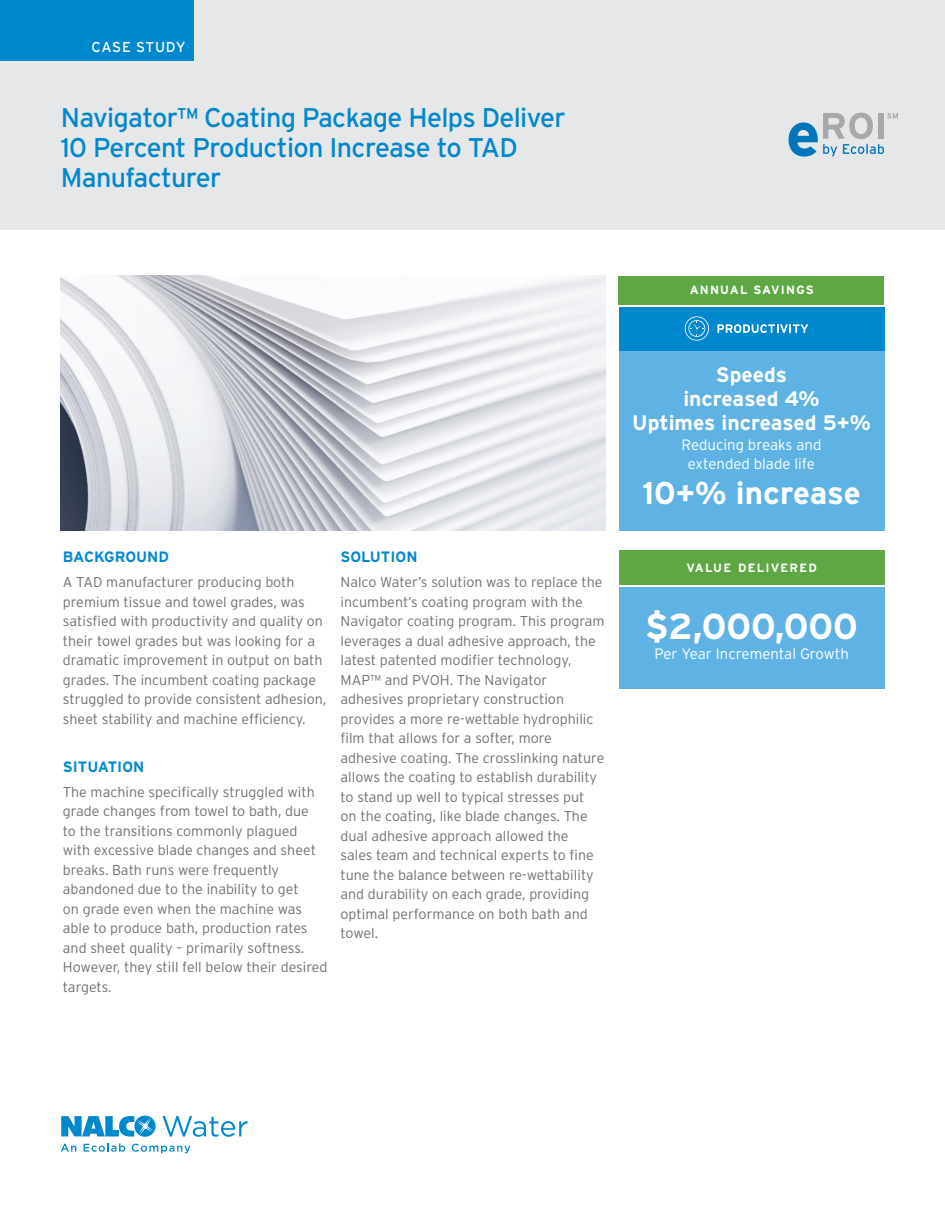
<style>
.page{position:relative;width:945px;height:1215px;background:#fff}
.page>*{position:absolute;margin:0;border:0;box-sizing:border-box;transform-origin:0 0}
.t1{font:700 36px "Interstate";color:#fff}
.t2{font:700 31.5px "Interstate";color:#fff}
.t3{font:27px/30px "Interstate";letter-spacing:-.025em;color:#0088ce}
.t4{font:700 21px/24px "Interstate";color:#fff;text-align:center}
.t5{font:300 15px/19.5px "Interstate";color:#fff;text-align:center}
.t6{font:700 15px "Interstate";color:#0088ce}
.t7{font:14.4px "Interstate";letter-spacing:.04em;color:#fff}
.t8{font:300 14.25px/19.5px "Interstate";color:#717074}
.t9{font:700 12px "Interstate";letter-spacing:.1em;color:#fff}
</style>
<div class="page">
<div style="left:0;top:0;width:945px;height:230px;background:#e6e7e9"></div>
<div style="left:619px;top:307px;width:265px;height:224px;background:#5eb3e4"></div>
<div style="left:619px;top:587px;width:265px;height:101px;background:#5eb3e4"></div>
<svg style="left:789px;top:113px;width:109px;height:44px"></svg>
<div style="left:619px;top:276px;width:265px;height:29px;background:#5ea744"></div>
<div style="left:619px;top:550px;width:265px;height:35px;background:#5ea744"></div>
<div style="left:619px;top:307px;width:265px;height:43px;background:#0088ce"></div>
<svg style="left:717px;top:324px;width:91px;height:9px"></svg>
<svg style="left:685px;top:316px;width:24px;height:25px"></svg>
<svg style="left:61px;top:1144px;width:15px;height:8px"></svg>
<svg style="left:84px;top:1143px;width:41px;height:9px"></svg>
<svg style="left:132px;top:1144px;width:58px;height:9px"></svg>
<svg style="left:61px;top:1116px;width:95px;height:21px"></svg>
<svg style="left:163px;top:1116px;width:85px;height:21px"></svg>
<div style="left:0;top:0;width:194px;height:61px;background:#0088ce"></div>
<img style="left:61px;top:276px;width:544px;height:255px">
<p class="t7" style="left:92px;top:39px;width:96px">CASE STUDY</p>
<h3 class="t3" style="left:61px;top:102px;width:506px">Navigator™ Coating Package Helps Deliver<br>10 Percent Production Increase to TAD<br>Manufacturer</h3>
<p class="t6" style="left:63px;top:548px;width:108px">BACKGROUND</p>
<p class="t8" style="left:63px;top:572px;width:265px">A TAD manufacturer producing both premium tissue and towel grades, was satisfied with productivity and quality on their towel grades but was looking for a dramatic improvement in output on bath grades. The incumbent coating package struggled to provide consistent adhesion, sheet stability and machine efficiency.</p>
<p class="t6" style="left:63px;top:758px;width:83px">SITUATION</p>
<p class="t8" style="left:63px;top:782px;width:266px">The machine specifically struggled with grade changes from towel to bath, due<br>to the transitions commonly plagued with excessive blade changes and sheet breaks. Bath runs were frequently abandoned due to the inability to get<br>on grade even when the machine was able to produce bath, production rates and sheet quality – primarily softness.<br>However, they still fell below their desired targets.</p>
<p class="t6" style="left:341px;top:548px;width:78px">SOLUTION</p>
<p class="t8" style="left:341px;top:572px;width:265px">Nalco Water’s solution was to replace the incumbent’s coating program with the Navigator coating program. This program leverages a dual adhesive approach, the latest patented modifier technology, MAP™ and PVOH. The Navigator adhesives proprietary construction provides a more re-wettable hydrophilic film that allows for a softer, more adhesive coating. The crosslinking nature allows the coating to establish durability to stand up well to typical stresses put<br>on the coating, like blade changes. The dual adhesive approach allowed the<br>sales team and technical experts to fine tune the balance between re-wettability and durability on each grade, providing optimal performance on both bath and towel.</p>
<p class="t9" style="left:690px;top:283px;width:125px">ANNUAL SAVINGS</p>
<h3 class="t4" style="left:632px;top:363px;width:240px">Speeds<br>increased 4%<br>Uptimes increased 5+%</h3>
<p class="t5" style="left:682px;top:435px;width:141px">Reducing breaks and extended blade life</p>
<h2 class="t2" style="left:642px;top:474px;width:220px">10+% increase</h2>
<p class="t9" style="left:686px;top:560px;width:132px">VALUE DELIVERED</p>
<h1 class="t1" style="left:645px;top:605px;width:214px">$2,000,000</h1>
<p class="t5" style="left:654px;top:644px;width:196px">Per Year Incremental Growth</p>
</div>
